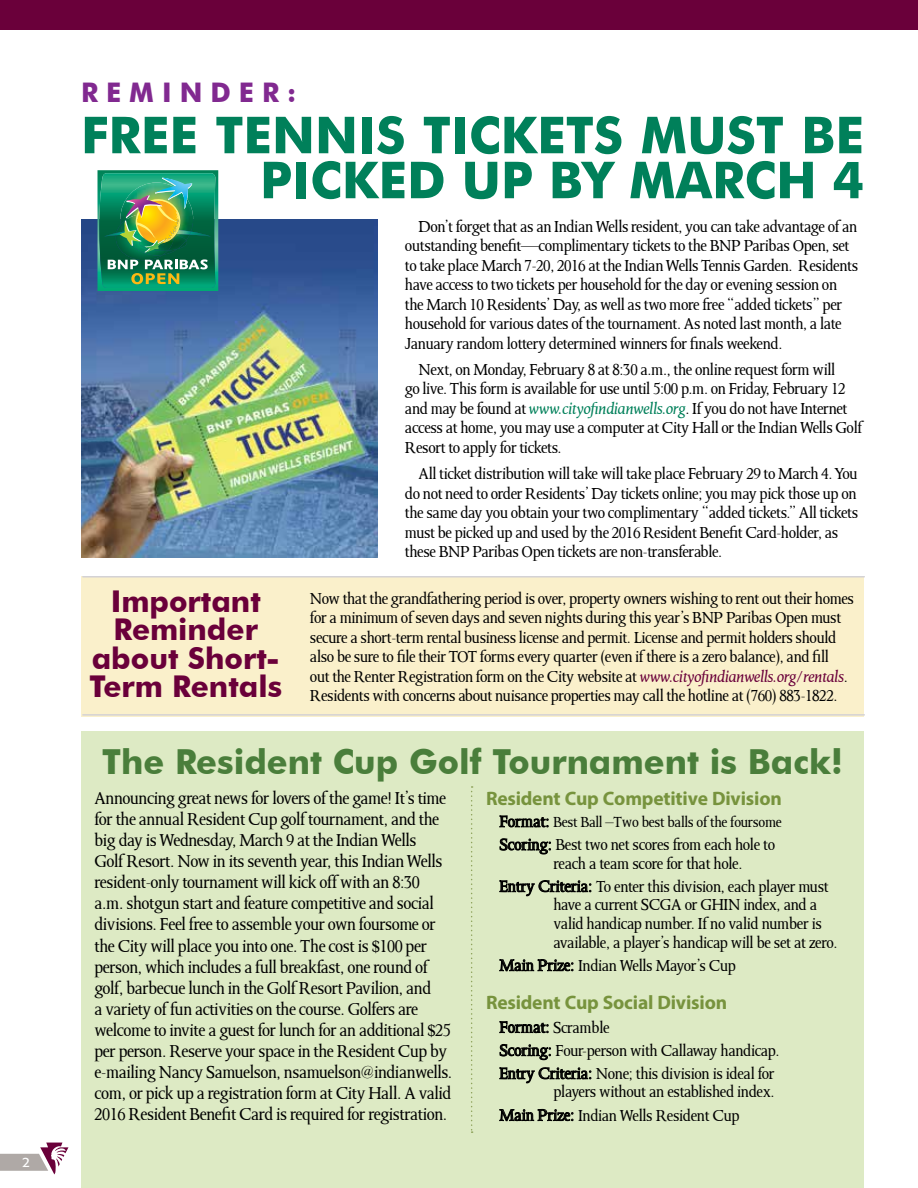
<style>
.page{position:relative;width:918px;height:1188px;background:#fff}
.page>*{position:absolute;margin:0;border:0;box-sizing:border-box;transform-origin:0 0}
.t1{font:700 51px/45px "Futura BT";color:#00805a;text-align:right}
.t2{font:700 34.5px "Futura BT";color:#4a7e3b}
.t3{font:700 30px/28.5px "Futura BT";color:#6a003a;text-align:center}
.t4{font:700 27px "Futura BT";letter-spacing:.3em;color:#812990}
.t5{font:19.5px/21.1px "Octavian";letter-spacing:-.02em;color:#000}
.t6{font:700 19.5px "Myriad Pro";letter-spacing:-.01em;color:#77933d}
.t7{font:18px/19.5px "Octavian";letter-spacing:-.02em;color:#000}
.t8{font:16.5px "Octavian";letter-spacing:-.02em;color:#000}
.t9{font:13.5px "Formata";color:#fff}
.s1{font-style:italic;color:#00805a}
.s2{font-style:italic;color:#6a003a}
.s3{font-size:18px}
</style>
<div class="page">
<div style="left:81px;top:731px;width:783px;height:457px;background:#ddeac4"></div>
<div style="left:81px;top:576px;width:783px;height:140px;background:#faf0cb"></div>
<div style="left:0;top:0;width:918px;height:30px;background:#6a003a"></div>
<svg style="left:0;top:1143px;width:68px;height:32px"></svg>
<hr style="left:83px;top:576px;width:781px;height:2px;background:#d4d2d5">
<hr style="left:83px;top:714px;width:781px;height:2px;background:#d4d2d5">
<svg style="left:499px;top:815px;width:50px;height:12px"></svg>
<svg style="left:500px;top:838px;width:51px;height:16px"></svg>
<svg style="left:499px;top:880px;width:92px;height:16px"></svg>
<svg style="left:499px;top:959px;width:75px;height:13px"></svg>
<svg style="left:499px;top:1021px;width:50px;height:12px"></svg>
<svg style="left:500px;top:1044px;width:51px;height:16px"></svg>
<svg style="left:499px;top:1067px;width:92px;height:16px"></svg>
<svg style="left:499px;top:1108px;width:75px;height:14px"></svg>
<img style="left:81px;top:219px;width:297px;height:338px">
<img style="left:98px;top:170px;width:120px;height:121px">
<svg style="left:471px;top:786px;width:2px;height:347px"></svg>
<p class="t9" style="left:22px;top:1154px;width:9px">2</p>
<h3 class="t4" style="left:81px;top:76px;width:217px">REMINDER:</h3>
<h1 class="t1" style="left:81px;top:112px;width:785px">FREE TENNIS TICKETS MUST BE<br>PICKED UP BY MARCH 4</h1>
<p class="t7" style="left:405px;top:216px;width:455px;text-indent:14px">Don’t forget that as an Indian Wells resident, you can take advantage of an outstanding benefit—complimentary tickets to the BNP Paribas Open, set to take place March 7-20, 2016 at the Indian Wells Tennis Garden. Residents have access to two tickets per household for the day or evening session on the March 10 Residents’ Day, as well as two more free “added tickets” per household for various dates of the tournament. As noted last month, a late January random lottery determined winners for finals weekend.</p>
<p class="t7" style="left:405px;top:359px;width:459px;text-indent:14px">Next, on Monday, February 8 at 8:30 a.m., the online request form will<br>go live. This form is available for use until 5:00 p.m. on Friday, February 12 and may be found at <span class="s1">www.cityofindianwells.org</span>. If you do not have Internet access at home, you may use a computer at City Hall or the Indian Wells Golf Resort to apply for tickets.</p>
<p class="t7" style="left:405px;top:463px;width:455px;text-indent:14px">All ticket distribution will take will take place February 29 to March 4. You do not need to order Residents’ Day tickets online; you may pick those up on the same day you obtain your two complimentary “added tickets.” All tickets must be picked up and used by the 2016 Resident Benefit Card-holder, as these BNP Paribas Open tickets are non-transferable.</p>
<h3 class="t3" style="left:89px;top:586px;width:194px">Important<br>Reminder about Short-<br>Term Rentals</h3>
<p class="t7" style="left:310px;top:588px;width:546px">Now that the grandfathering period is over, property owners wishing to rent out their homes for a minimum of seven days and seven nights during this year’s BNP Paribas Open must secure a short-term rental business license and permit. License and permit holders should also be sure to file their TOT forms every quarter (even if there is a zero balance), and fill<br>out the Renter Registration form on the City website at <span class="s2">www.cityofindianwells.org/rentals</span>.<br>Residents with concerns about nuisance properties may call the hotline at (760) 883-1822.</p>
<h2 class="t2" style="left:102px;top:740px;width:742px">The Resident Cup Golf Tournament is Back!</h2>
<p class="t5" style="left:94px;top:787px;width:359px">Announcing great news for lovers of the game! It’s time for the annual Resident Cup golf tournament, and the big day is Wednesday, March 9 at the Indian Wells<br>Golf Resort. Now in its seventh year, this Indian Wells resident-only tournament will kick off with an 8:30 a.m. shotgun start and feature competitive and social divisions. Feel free to assemble your own foursome or the City will place you into one. The cost is $100 per person, which includes a full breakfast, one round of golf, barbecue lunch in the Golf Resort Pavilion, and<br>a variety of fun activities on the course. Golfers are welcome to invite a guest for lunch for an additional $25 per person. Reserve your space in the Resident Cup by e-mailing Nancy Samuelson, nsamuelson@indianwells. com, or pick up a registration form at City Hall. A valid 2016 Resident Benefit Card is required for registration.</p>
<p class="t6" style="left:486px;top:786px;width:297px">Resident Cup Competitive Division</p>
<p class="t8" style="left:500px;top:812px;width:284px"><span class="s3">Format:</span> Best Ball –Two best balls of the foursome</p>
<p class="t7" style="left:553px;top:835px;width:223px;line-height:18.6px;text-indent:-54px">Scoring: Best two net scores from each hole to reach a team score for that hole.</p>
<p class="t7" style="left:553px;top:876px;width:286px;line-height:18.6px;text-indent:-54px">Entry Criteria: To enter this division, each player must have a current SCGA or GHIN index, and a valid handicap number. If no valid number is available, a player’s handicap will be set at zero.</p>
<p class="t7" style="left:500px;top:955px;width:238px">Main Prize: Indian Wells Mayor’s Cup</p>
<p class="t6" style="left:486px;top:990px;width:243px">Resident Cup Social Division</p>
<p class="t7" style="left:500px;top:1015px;width:282px;line-height:23.1px">Format: Scramble<br>Scoring: Four-person with Callaway handicap.<br>Entry Criteria: None; this division is ideal for</p>
<p class="t7" style="left:499px;top:1080px;width:277px;line-height:23.1px;text-indent:54px">players without an established index.<br>Main Prize: Indian Wells Resident Cup</p>
</div>
